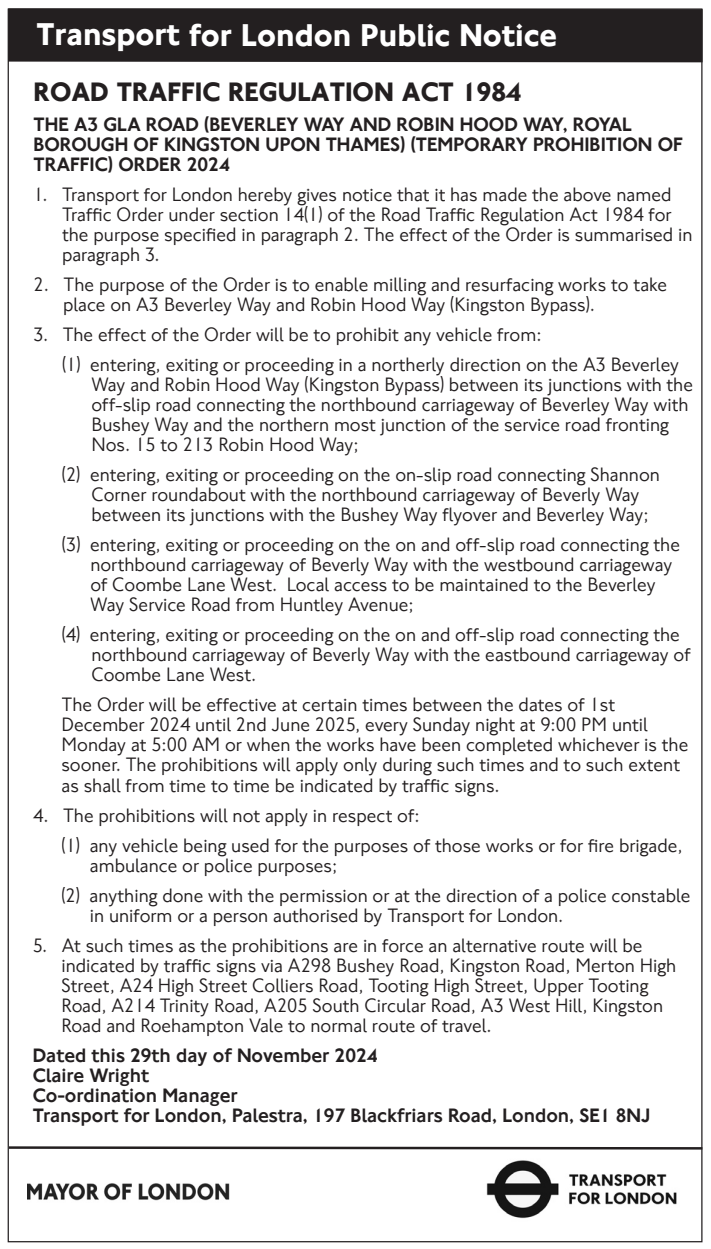
<style>
.page{position:relative;width:711px;height:1249px;background:#fff}
.page>*{position:absolute;margin:0;border:0;box-sizing:border-box;transform-origin:0 0}
.t1{font:700 32.5px "NJ Font";color:#fff}
.t2{font:700 27.5px "NJ Font";color:#231f20}
.t3{font:20px/20px "NJ Font";color:#231f20}
.t4{font:500 20px/20px "NJ Font";color:#231f20}
</style>
<div class="page">
<div style="left:8px;top:8px;width:694px;height:54px;background:#231f20"></div>
<img style="left:27px;top:1183px;width:203px;height:18px">
<img style="left:486px;top:1160px;width:191px;height:59px">
<svg style="left:7px;top:1144px;width:696px;height:6px"></svg>
<h1 class="t1" style="left:36px;top:16px;width:522px">Transport for London Public Notice</h1>
<h2 class="t2" style="left:34px;top:76px;width:489px">ROAD TRAFFIC REGULATION ACT 1984</h2>
<p class="t4" style="left:34px;top:114px;width:651px">THE A3 GLA ROAD (BEVERLEY WAY AND ROBIN HOOD WAY, ROYAL<br>BOROUGH OF KINGSTON UPON THAMES) (TEMPORARY PROHIBITION OF<br>TRAFFIC) ORDER 2024</p>
<p class="t3" style="left:62px;top:184px;width:632px;text-indent:-29px">1. Transport for London hereby gives notice that it has made the above named Traffic Order under section 14(1) of the Road Traffic Regulation Act 1984 for the purpose specified in paragraph 2. The effect of the Order is summarised in paragraph 3.</p>
<p class="t3" style="left:63px;top:274px;width:606px;text-indent:-29px">2. The purpose of the Order is to enable milling and resurfacing works to take place on A3 Beverley Way and Robin Hood Way (Kingston Bypass).</p>
<p class="t3" style="left:62px;top:319px;width:619px;line-height:30px;text-indent:-28px">3. The effect of the Order will be to prohibit any vehicle from:<br>(1) entering, exiting or proceeding in a northerly direction on the A3 Beverley</p>
<p class="t3" style="left:91px;top:374px;width:603px">Way and Robin Hood Way (Kingston Bypass) between its junctions with the off-slip road connecting the northbound carriageway of Beverley Way with Bushey Way and the northern most junction of the service road fronting Nos. 15 to 213 Robin Hood Way;</p>
<p class="t3" style="left:91px;top:464px;width:570px;text-indent:-30px">(2) entering, exiting or proceeding on the on-slip road connecting Shannon<br>Corner roundabout with the northbound carriageway of Beverly Way between its junctions with the Bushey Way flyover and Beverley Way;</p>
<p class="t3" style="left:90px;top:534px;width:591px;text-indent:-28px">(3) entering, exiting or proceeding on the on and off-slip road connecting the northbound carriageway of Beverly Way with the westbound carriageway of Coombe Lane West. Local access to be maintained to the Beverley Way Service Road from Huntley Avenue;</p>
<p class="t3" style="left:91px;top:624px;width:601px;text-indent:-30px">(4) entering, exiting or proceeding on the on and off-slip road connecting the northbound carriageway of Beverly Way with the eastbound carriageway of<br>Coombe Lane West.</p>
<p class="t3" style="left:61px;top:694px;width:628px">The Order will be effective at certain times between the dates of 1st December 2024 until 2nd June 2025, every Sunday night at 9:00 PM until Monday at 5:00 AM or when the works have been completed whichever is the sooner. The prohibitions will apply only during such times and to such extent as shall from time to time be indicated by traffic signs.</p>
<p class="t3" style="left:62px;top:799px;width:623px;line-height:30px;text-indent:-28px">4. The prohibitions will not apply in respect of:<br>(1) any vehicle being used for the purposes of those works or for fire brigade,</p>
<p class="t3" style="left:61px;top:849px;width:631px;line-height:30px;text-indent:28px">ambulance or police purposes;<br>(2) anything done with the permission or at the direction of a police constable</p>
<p class="t3" style="left:90px;top:904px;width:475px">in uniform or a person authorised by Transport for London.</p>
<p class="t3" style="left:61px;top:934px;width:616px;text-indent:-28px">5. At such times as the prohibitions are in force an alternative route will be indicated by traffic signs via A298 Bushey Road, Kingston Road, Merton High Street, A24 High Street Colliers Road, Tooting High Street, Upper Tooting Road, A214 Trinity Road, A205 South Circular Road, A3 West Hill, Kingston Road and Roehampton Vale to normal route of travel.</p>
<p class="t4" style="left:33px;top:1045px;width:619px">Dated this 29th day of November 2024<br>Claire Wright<br>Co-ordination Manager<br>Transport for London, Palestra, 197 Blackfriars Road, London, SE1 8NJ</p>
</div>
